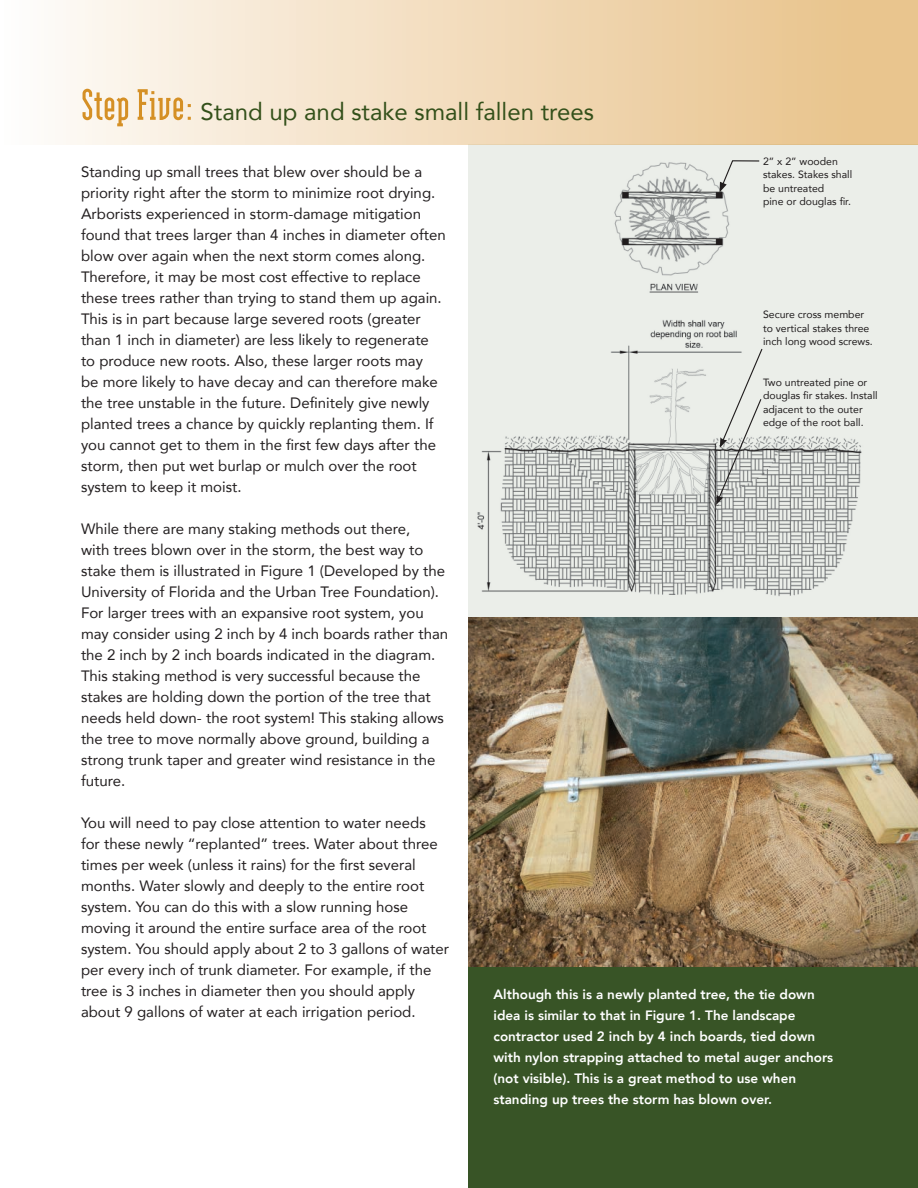
<style>
.page{position:relative;width:918px;height:1188px;background:#fff}
.page>*{position:absolute;margin:0;border:0;box-sizing:border-box;transform-origin:0 0}
.t1{font:24px "Avenir";color:#33501a}
.t2{font:15px/21px "Avenir";color:#231f20}
.Captions{font:800 13.5px/21px "Avenir";color:#fff}
.t3{font:10.5px/13.5px "Avenir";color:#231f20}
.s1{font-family:"Modula Serif";font-weight:700;font-size:52.5px;color:#d59025}
</style>
<div class="page">
<div style="left:468px;top:966px;width:450px;height:222px;background:#385426"></div>
<img style="left:468px;top:627px;width:450px;height:339px">
<svg style="left:468px;top:144px;width:450px;height:483px;background:#dcdfda"></svg>
<div style="left:0;top:0;width:918px;height:144px;background:linear-gradient(to right,#fefbf9,#e7c085)"></div>
<p class="t1" style="left:81px;top:92px;width:515px"><span class="s1">Step Five:</span> Stand up and stake small fallen trees</p>
<p class="t2" style="left:81px;top:161px;width:366px">Standing up small trees that blew over should be a priority right after the storm to minimize root drying.<br>Arborists experienced in storm-damage mitigation found that trees larger than 4 inches in diameter often blow over again when the next storm comes along.<br>Therefore, it may be most cost effective to replace these trees rather than trying to stand them up again.<br>This is in part because large severed roots (greater than 1 inch in diameter) are less likely to regenerate to produce new roots. Also, these larger roots may<br>be more likely to have decay and can therefore make the tree unstable in the future. Definitely give newly planted trees a chance by quickly replanting them. If you cannot get to them in the first few days after the storm, then put wet burlap or mulch over the root system to keep it moist.</p>
<p class="t2" style="left:81px;top:518px;width:369px">While there are many staking methods out there,<br>with trees blown over in the storm, the best way to stake them is illustrated in Figure 1 (Developed by the University of Florida and the Urban Tree Foundation).<br>For larger trees with an expansive root system, you may consider using 2 inch by 4 inch boards rather than the 2 inch by 2 inch boards indicated in the diagram.<br>This staking method is very successful because the stakes are holding down the portion of the tree that needs held down- the root system! This staking allows the tree to move normally above ground, building a strong trunk taper and greater wind resistance in the future.</p>
<p class="t2" style="left:81px;top:812px;width:370px">You will need to pay close attention to water needs<br>for these newly “replanted” trees. Water about three times per week (unless it rains) for the first several months. Water slowly and deeply to the entire root system. You can do this with a slow running hose moving it around the entire surface area of the root system. You should apply about 2 to 3 gallons of water per every inch of trunk diameter. For example, if the tree is 3 inches in diameter then you should apply about 9 gallons of water at each irrigation period.</p>
<p class="t3" style="left:763px;top:154px;width:91px">2” x 2” wooden stakes. Stakes shall be untreated</p>
<p class="t3" style="left:763px;top:195px;width:89px">pine or douglas fir.</p>
<p class="t3" style="left:763px;top:308px;width:108px">Secure cross member to vertical stakes three</p>
<p class="t3" style="left:763px;top:335px;width:111px">inch long wood screws.</p>
<p class="t3" style="left:763px;top:375px;width:106px">Two untreated pine or</p>
<p class="t3" style="left:763px;top:389px;width:116px">douglas fir stakes. Install</p>
<p class="t3" style="left:763px;top:402px;width:101px">adjacent to the outer</p>
<p class="t3" style="left:763px;top:416px;width:102px">edge of the root ball.</p>
<p class="Captions" style="left:494px;top:984px;width:341px">Although this is a newly planted tree, the tie down idea is similar to that in Figure 1. The landscape contractor used 2 inch by 4 inch boards, tied down with nylon strapping attached to metal auger anchors (not visible). This is a great method to use when standing up trees the storm has blown over.</p>
</div>
